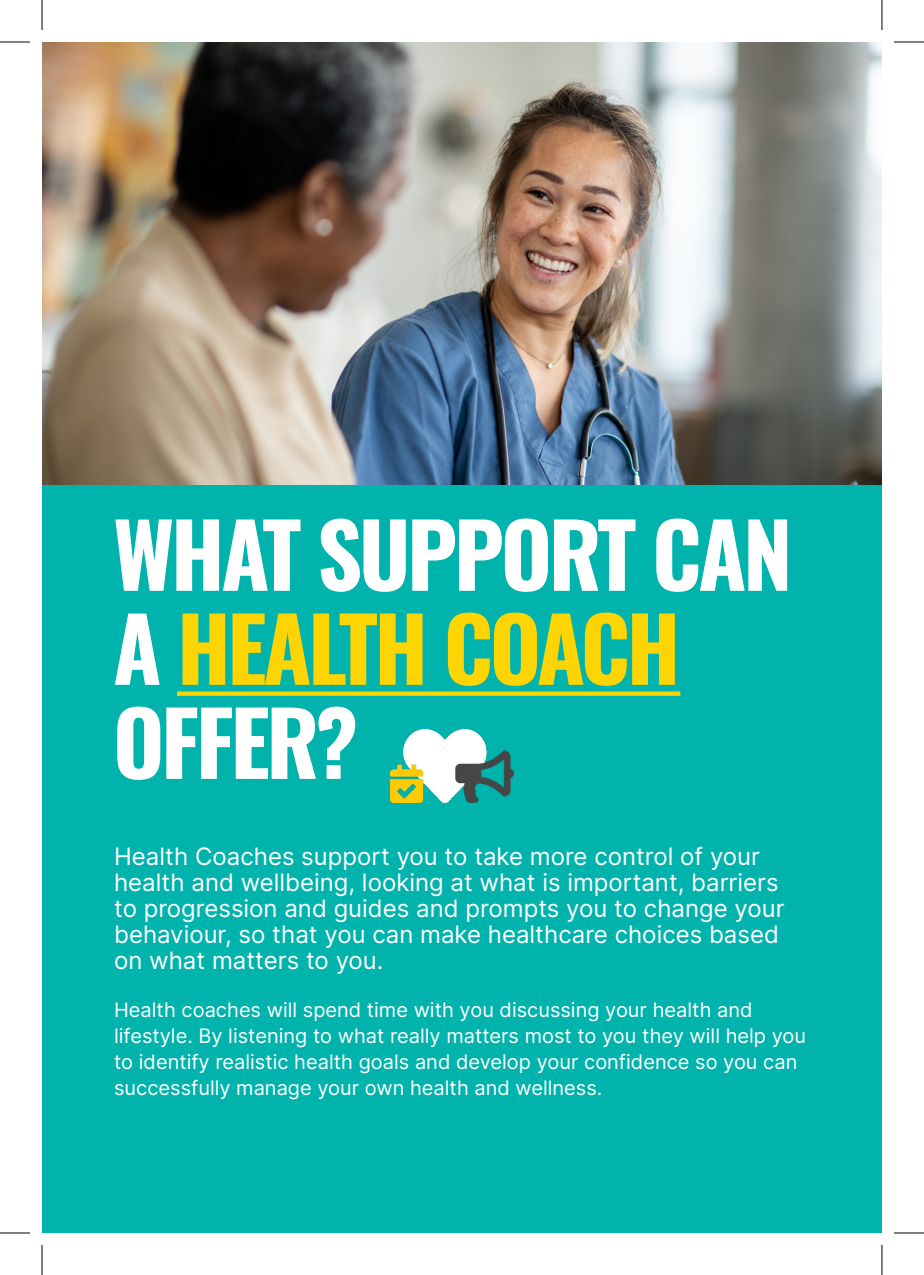
<style>
.page{position:relative;width:924px;height:1275px;background:#fff}
.page>*{position:absolute;margin:0;border:0;box-sizing:border-box;transform-origin:0 0}
.t1{font:700 88px/94px "Oswald";letter-spacing:-.04em;color:#fff}
.Normal_Text_Mid_Grey{font:24px/26px "Inter";color:#fff}
.Normal_Text_Mid_Grey-2{font:20px/26px "Inter";color:#fff}
.s1{color:#fed503}
</style>
<div class="page">
<div style="left:42px;top:478px;width:839px;height:755px;background:#00b3ac"></div>
<img style="left:42px;top:42px;width:839px;height:442px">
<div style="left:177px;top:691px;width:503px;height:5px;background:#fed503"></div>
<img style="left:390px;top:730px;width:123px;height:72px">
<hr style="left:0;top:42px;width:30px;height:1px;background:#000">
<hr style="left:893px;top:42px;width:30px;height:1px;background:#000">
<hr style="left:0;top:1232px;width:30px;height:1px;background:#000">
<hr style="left:893px;top:1232px;width:30px;height:1px;background:#000">
<hr style="left:42px;top:0;width:1px;height:30px;background:#000">
<hr style="left:42px;top:1245px;width:1px;height:30px;background:#000">
<hr style="left:881px;top:0;width:1px;height:30px;background:#000">
<hr style="left:881px;top:1245px;width:1px;height:30px;background:#000">
<p class="t1" style="left:113px;top:499px;width:680px">WHAT SUPPORT CAN<br>A <span class="s1">HEALTH COACH<br></span>OFFER?</p>
<p class="Normal_Text_Mid_Grey" style="left:114px;top:842px;width:671px">Health Coaches support you to take more control of your health and wellbeing, looking at what is important, barriers to progression and guides and prompts you to change your behaviour, so that you can make healthcare choices based on what matters to you.</p>
<p class="Normal_Text_Mid_Grey-2" style="left:114px;top:996px;width:693px">Health coaches will spend time with you discussing your health and lifestyle. By listening to what really matters most to you they will help you to identify realistic health goals and develop your confidence so you can successfully manage your own health and wellness.</p>
</div>
